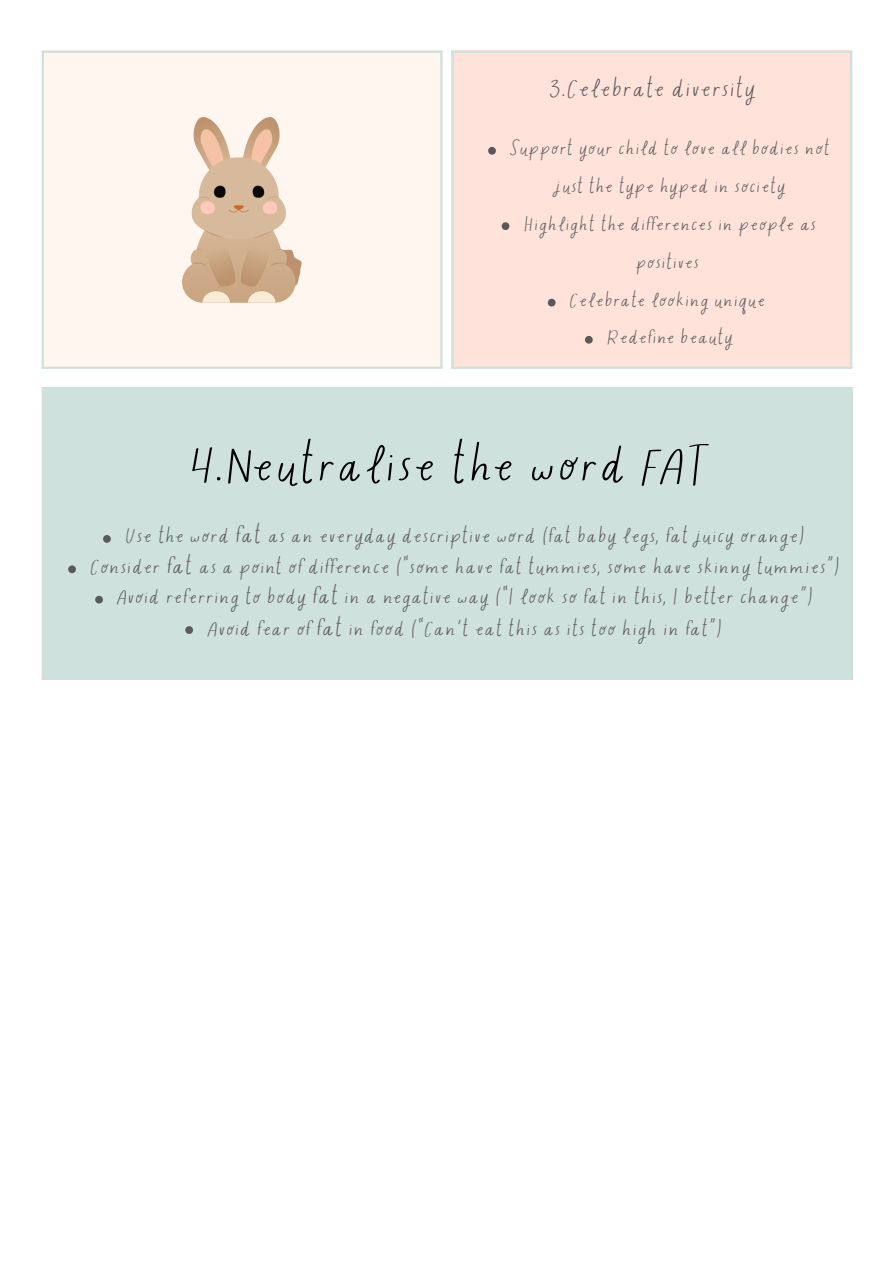
<style>
.page{position:relative;width:894px;height:1263px;background:#fff}
.page>*{position:absolute;margin:0;border:0;box-sizing:border-box;transform-origin:0 0}
.t1{font:55.5px "Rocking Horse";color:#000}
.t2{font:27px "Rocking Horse";color:#595959}
.t3{font:22.5px "Rocking Horse";color:#595959}
.t4{font:21px/38.2px "Rocking Horse";color:#595959;text-align:center}
.s1{font-size:25.5px}
</style>
<div class="page">
<div style="left:42px;top:51px;width:400px;height:318px;background:#fff6ef"></div>
<div style="left:451px;top:51px;width:401px;height:318px;background:#ffe3da"></div>
<img style="left:182px;top:117px;width:120px;height:186px">
<svg style="left:488px;top:147px;width:7px;height:8px"></svg>
<svg style="left:501px;top:222px;width:8px;height:8px"></svg>
<svg style="left:547px;top:299px;width:8px;height:7px"></svg>
<svg style="left:585px;top:336px;width:7px;height:8px"></svg>
<hr style="left:42px;top:53px;width:2px;height:314px;background:#cfe1dc">
<hr style="left:440px;top:53px;width:2px;height:314px;background:#cfe1dc">
<hr style="left:42px;top:51px;width:400px;height:2px;background:#cfe1dc">
<hr style="left:42px;top:367px;width:400px;height:2px;background:#cfe1dc">
<hr style="left:451px;top:53px;width:2px;height:314px;background:#cfe1dc">
<hr style="left:849px;top:53px;width:3px;height:314px;background:#cfe1dc">
<hr style="left:451px;top:51px;width:401px;height:2px;background:#cfe1dc">
<hr style="left:451px;top:367px;width:401px;height:2px;background:#cfe1dc">
<div style="left:42px;top:387px;width:810px;height:293px;background:#cfe1dc"></div>
<svg style="left:103px;top:535px;width:8px;height:8px"></svg>
<svg style="left:68px;top:565px;width:8px;height:8px"></svg>
<svg style="left:95px;top:596px;width:8px;height:7px"></svg>
<svg style="left:185px;top:626px;width:8px;height:8px"></svg>
<h1 class="t2" style="left:548px;top:71px;width:209px">3.Celebrate diversity</h1>
<p class="t4" style="left:509px;top:128px;width:321px">Support your child to love all bodies not just the type hyped in society</p>
<p class="t4" style="left:523px;top:203px;width:294px">Highlight the differences in people as positives</p>
<p class="t4" style="left:569px;top:280px;width:197px">Celebrate looking unique</p>
<p class="t4" style="left:606px;top:317px;width:128px">Redefine beauty</p>
<h1 class="t1" style="left:188px;top:429px;width:520px">4.Neutralise the word FAT</h1>
<p class="t3" style="left:125px;top:521px;width:681px">Use the word <span class="s1">fat</span> as an everyday descriptive word (fat baby legs, fat juicy orange)</p>
<p class="t3" style="left:90px;top:552px;width:751px">Consider <span class="s1">fat</span> as a point of difference (“some have fat tummies, some have skinny tummies”)</p>
<p class="t3" style="left:117px;top:582px;width:698px">Avoid referring to body <span class="s1">fat</span> in a negative way (“I look so fat in this, I better change”)</p>
<p class="t3" style="left:207px;top:614px;width:516px">Avoid fear of <span class="s1">fat</span> in food (“Can’t eat this as its too high in fat”)</p>
</div>
